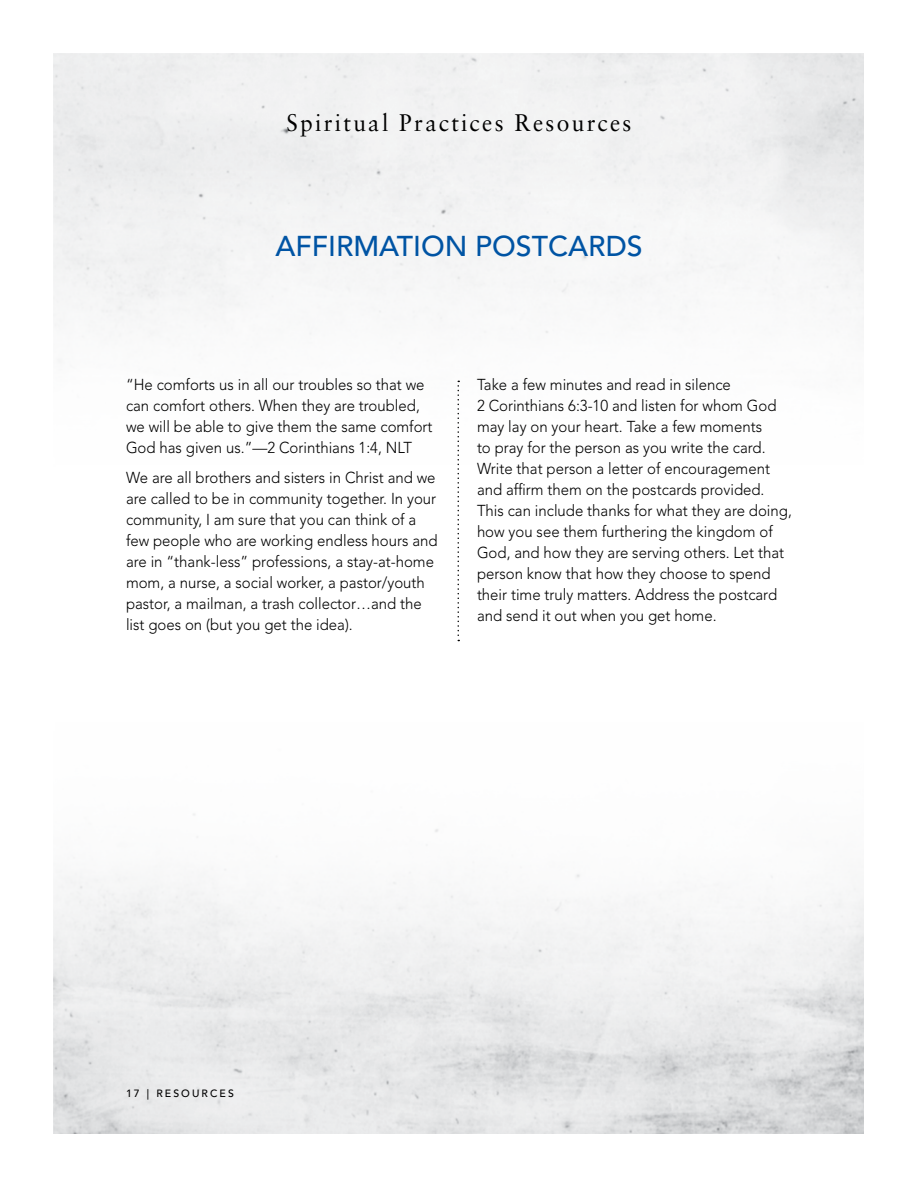
<style>
.page{position:relative;width:918px;height:1188px;background:#fff}
.page>*{position:absolute;margin:0;border:0;box-sizing:border-box;transform-origin:0 0}
.t1{font:500 28.5px "Avenir LT Std";color:#0054a4}
.t2{font:24px "Sabon LT Std";letter-spacing:.1em;color:#000;scale:.95 1}
.Body_text__no_indent{font:300 15.75px/21px "Avenir LT Std";color:#000;scale:.95 1}
.t3{font:500 10.5px "Avenir LT Std";letter-spacing:.2em;color:#000}
</style>
<div class="page">
<img style="left:54px;top:54px;width:810px;height:430px">
<svg style="left:458px;top:381px;width:1px;height:260px"></svg>
<p class="t2" style="left:286px;top:108px;width:365px">Spiritual Practices Resources</p>
<p class="t1" style="left:275px;top:229px;width:369px">AFFIRMATION POSTCARDS</p>
<p class="Body_text__no_indent" style="left:126px;top:374px;width:324px">“He comforts us in all our troubles so that we can comfort others. When they are troubled, we will be able to give them the same comfort God has given us.”—2 Corinthians 1:4, NLT</p>
<p class="Body_text__no_indent" style="left:126px;top:467px;width:330px">We are all brothers and sisters in Christ and we are called to be in community together. In your community, I am sure that you can think of a few people who are working endless hours and are in “thank-less” professions, a stay-at-home mom, a nurse, a social worker, a pastor/youth pastor, a mailman, a trash collector…and the list goes on (but you get the idea).</p>
<p class="Body_text__no_indent" style="left:477px;top:374px;width:333px">Take a few minutes and read in silence<br>2 Corinthians 6:3-10 and listen for whom God may lay on your heart. Take a few moments<br>to pray for the person as you write the card.<br>Write that person a letter of encouragement and affirm them on the postcards provided.<br>This can include thanks for what they are doing, how you see them furthering the kingdom of God, and how they are serving others. Let that person know that how they choose to spend their time truly matters. Address the postcard and send it out when you get home.</p>
<p class="t3" style="left:126px;top:1087px;width:110px">17 | RESOURCES</p>
</div>
